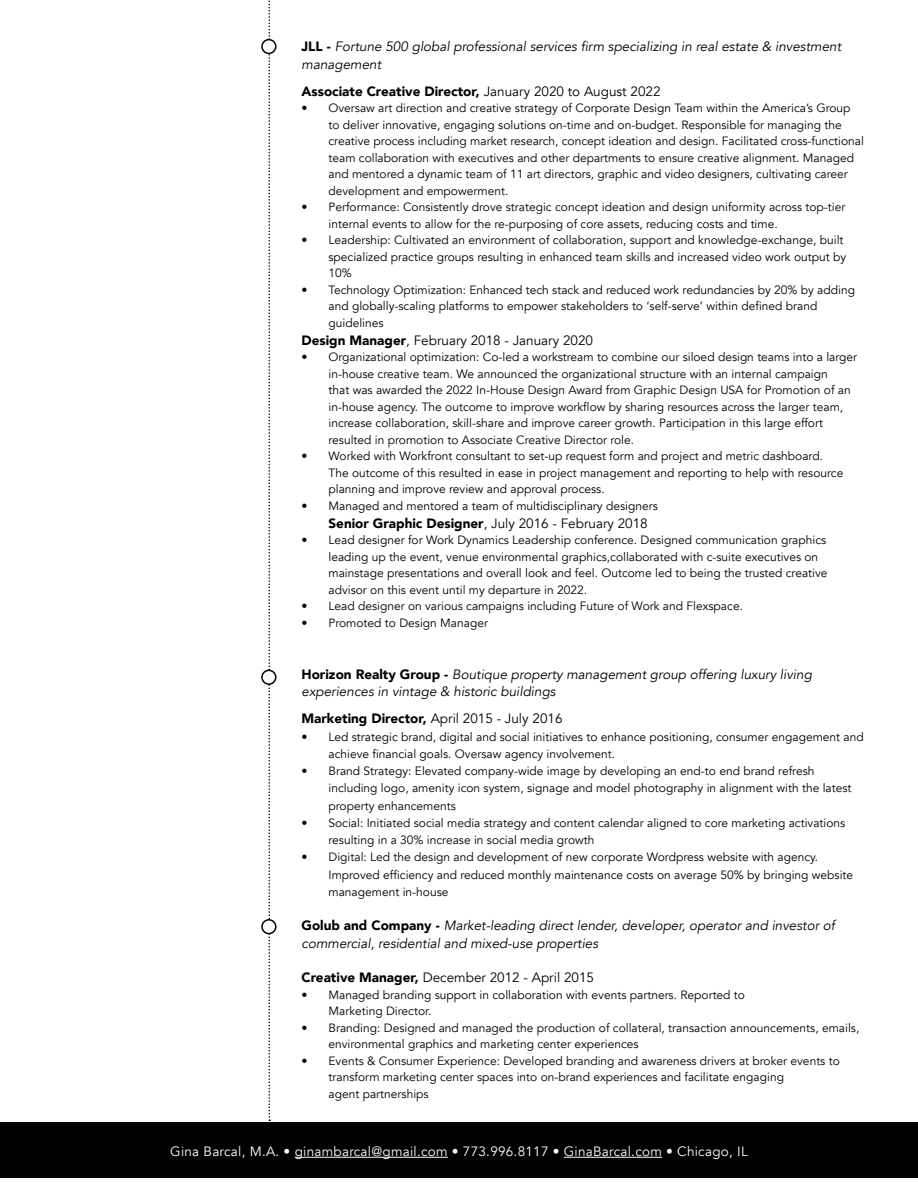
<style>
.page{position:relative;width:918px;height:1188px;background:#fff}
.page>*{position:absolute;margin:0;border:0;box-sizing:border-box;transform-origin:0 0}
.t1{font:italic 13.5px/17.2px "Avenir";color:#000}
.t2{font:13.5px "Avenir";color:#000}
.t3{font:900 13.5px "Avenir";color:#000}
.t4{font:13.5px "Avenir";letter-spacing:.02em;color:#fff}
.t5{font:12px/16.5px "Avenir";color:#000}
.s1{font-weight:900;font-style:normal}
.s2{font-weight:400}
.s3{font-weight:900}
</style>
<div class="page">
<svg style="left:268px;top:0;width:2px;height:1121px"></svg>
<div style="left:262px;top:670px;width:14px;height:14px;background:#fff;border-radius:50%"></div>
<div style="left:261px;top:670px;width:16px;height:15px;border:2px solid #000;border-radius:50%"></div>
<div style="left:262px;top:40px;width:14px;height:13px;background:#fff;border-radius:50%"></div>
<div style="left:261px;top:39px;width:16px;height:15px;border:2px solid #000;border-radius:50%"></div>
<div style="left:0;top:1122px;width:918px;height:56px;background:#000"></div>
<hr style="left:295px;top:1157px;width:153px;height:1px;background:#fff">
<hr style="left:564px;top:1157px;width:98px;height:1px;background:#fff">
<div style="left:262px;top:920px;width:14px;height:14px;background:#fff;border-radius:50%"></div>
<div style="left:261px;top:919px;width:16px;height:15px;border:2px solid #000;border-radius:50%"></div>
<p class="t1" style="left:302px;top:38px;width:541px"><span class="s1">JLL -</span> Fortune 500 global professional services firm specializing in real estate &amp; investment management</p>
<p class="t3" style="left:302px;top:79px;width:361px">Associate Creative Director, <span class="s2">January 2020 to August 2022</span></p>
<p class="t5" style="left:328px;top:100px;width:537px;text-indent:-27px">• Oversaw art direction and creative strategy of Corporate Design Team within the America’s Group to deliver innovative, engaging solutions on-time and on-budget. Responsible for managing the creative process including market research, concept ideation and design. Facilitated cross-functional team collaboration with executives and other departments to ensure creative alignment. Managed and mentored a dynamic team of 11 art directors, graphic and video designers, cultivating career development and empowerment.</p>
<p class="t5" style="left:328px;top:199px;width:519px;text-indent:-27px">• Performance: Consistently drove strategic concept ideation and design uniformity across top-tier internal events to allow for the re-purposing of core assets, reducing costs and time.</p>
<p class="t5" style="left:328px;top:232px;width:519px;text-indent:-27px">• Leadership: Cultivated an environment of collaboration, support and knowledge-exchange, built specialized practice groups resulting in enhanced team skills and increased video work output by<br>10%</p>
<p class="t5" style="left:328px;top:281px;width:528px;text-indent:-27px">• Technology Optimization: Enhanced tech stack and reduced work redundancies by 20% by adding and globally-scaling platforms to empower stakeholders to ‘self-serve’ within defined brand guidelines</p>
<p class="t2" style="left:302px;top:332px;width:293px"><span class="s3">Design Manager</span>, February 2018 - January 2020</p>
<p class="t5" style="left:328px;top:349px;width:530px;text-indent:-27px">• Organizational optimization: Co-led a workstream to combine our siloed design teams into a larger in-house creative team. We announced the organizational structure with an internal campaign<br>that was awarded the 2022 In-House Design Award from Graphic Design USA for Promotion of an in-house agency. The outcome to improve workflow by sharing resources across the larger team, increase collaboration, skill-share and improve career growth. Participation in this large effort resulted in promotion to Associate Creative Director role.</p>
<p class="t5" style="left:328px;top:448px;width:516px;text-indent:-27px">• Worked with Workfront consultant to set-up request form and project and metric dashboard.<br>The outcome of this resulted in ease in project management and reporting to help with resource planning and improve review and approval process.</p>
<p class="t5" style="left:302px;top:498px;width:358px">• Managed and mentored a team of multidisciplinary designers</p>
<p class="t2" style="left:329px;top:515px;width:321px"><span class="s3">Senior Graphic Designer</span>, July 2016 - February 2018</p>
<p class="t5" style="left:328px;top:532px;width:501px;text-indent:-27px">• Lead designer for Work Dynamics Leadership conference. Designed communication graphics leading up the event, venue environmental graphics,collaborated with c-suite executives on mainstage presentations and overall look and feel. Outcome led to being the trusted creative advisor on this event until my departure in 2022.</p>
<p class="t5" style="left:302px;top:598px;width:443px">• Lead designer on various campaigns including Future of Work and Flexspace.</p>
<p class="t5" style="left:302px;top:615px;width:188px">• Promoted to Design Manager</p>
<p class="t1" style="left:302px;top:666px;width:512px"><span class="s1">Horizon Realty Group -</span> Boutique property management group offering luxury living experiences in vintage &amp; historic buildings</p>
<p class="t3" style="left:302px;top:707px;width:263px">Marketing Director, <span class="s2">April 2015 - July 2016</span></p>
<p class="t5" style="left:328px;top:728px;width:537px;line-height:17.2px;text-indent:-27px">• Led strategic brand, digital and social initiatives to enhance positioning, consumer engagement and achieve financial goals. Oversaw agency involvement.</p>
<p class="t5" style="left:328px;top:763px;width:525px;line-height:17.2px;text-indent:-27px">• Brand Strategy: Elevated company-wide image by developing an end-to end brand refresh including logo, amenity icon system, signage and model photography in alignment with the latest property enhancements</p>
<p class="t5" style="left:328px;top:814px;width:518px;line-height:17.2px;text-indent:-27px">• Social: Initiated social media strategy and content calendar aligned to core marketing activations resulting in a 30% increase in social media growth</p>
<p class="t5" style="left:328px;top:849px;width:526px;line-height:17.2px;text-indent:-27px">• Digital: Led the design and development of new corporate Wordpress website with agency.<br>Improved efficiency and reduced monthly maintenance costs on average 50% by bringing website management in-house</p>
<p class="t1" style="left:302px;top:917px;width:535px"><span class="s1">Golub and Company -</span> Market-leading direct lender, developer, operator and investor of commercial, residential and mixed-use properties</p>
<p class="t2" style="left:302px;top:969px;width:294px"><span class="s3">Creative Manager,</span> December 2012 - April 2015</p>
<p class="t5" style="left:328px;top:986px;width:418px;text-indent:-27px">• Managed branding support in collaboration with events partners. Reported to<br>Marketing Director.</p>
<p class="t5" style="left:328px;top:1019px;width:532px;text-indent:-27px">• Branding: Designed and managed the production of collateral, transaction announcements, emails, environmental graphics and marketing center experiences</p>
<p class="t5" style="left:328px;top:1052px;width:513px;text-indent:-27px">• Events &amp; Consumer Experience: Developed branding and awareness drivers at broker events to transform marketing center spaces into on-brand experiences and facilitate engaging<br>agent partnerships</p>
<p class="t4" style="left:170px;top:1144px;width:579px">Gina Barcal, M.A. • ginambarcal@gmail.com • 773.996.8117 • GinaBarcal.com • Chicago, IL</p>
</div>
